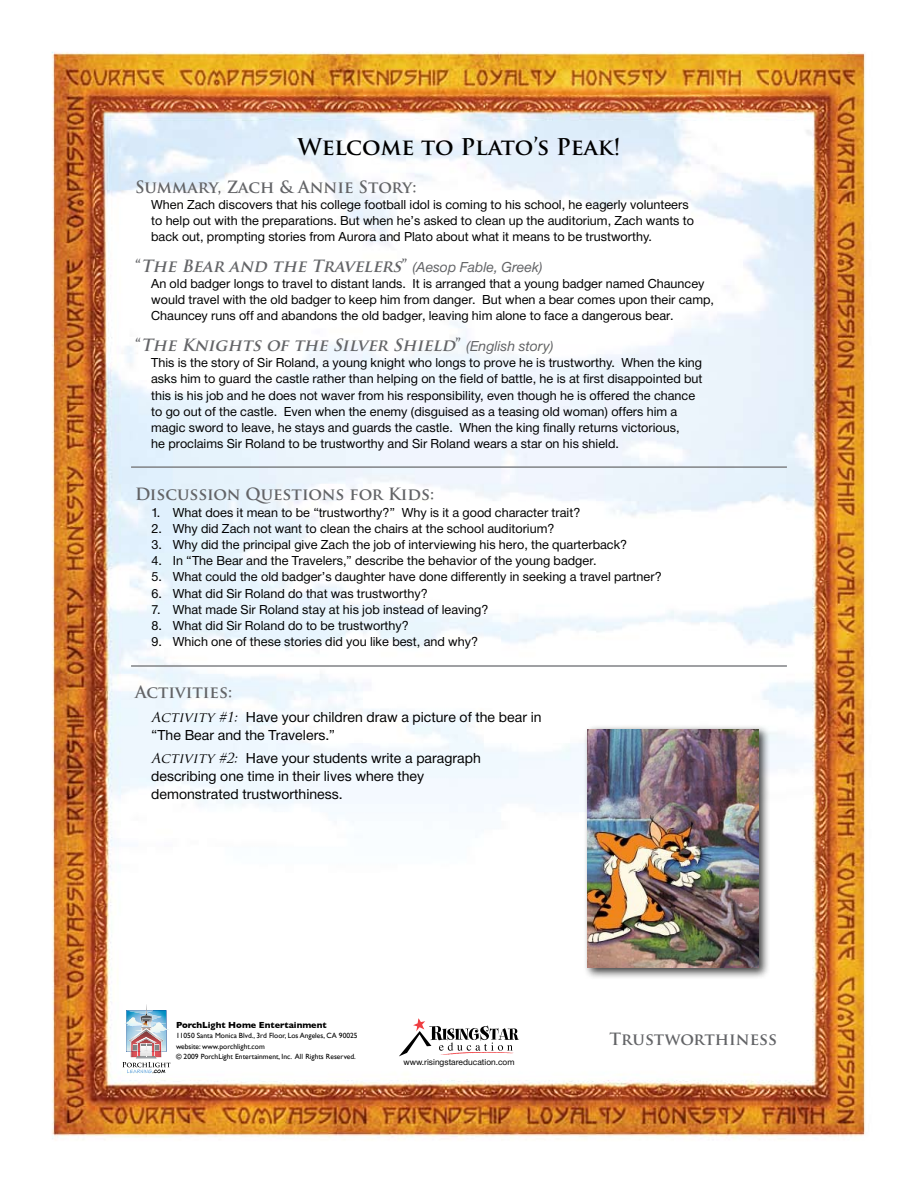
<style>
.page{position:relative;width:918px;height:1188px;background:#fff}
.page>*{position:absolute;margin:0;border:0;box-sizing:border-box;transform-origin:0 0}
.t1{font:700 22.5px "Trajan Pro";color:#000}
.t2{font:italic 700 16.5px "Trajan Pro";color:#636467}
.t3{font:700 16.5px "Trajan Pro";color:#636467}
.t4{font:15px/18px "NH55";color:#000}
.t5{font:13.5px/16.2px "NH55";color:#000}
.t6{font:700 9px "Gill Sans";color:#000}
.t7{font:9px "NH55";color:#000}
.t8{font:7.5px/10.5px "Gill Sans";color:#000}
.s1{font-style:normal}
.s2{font-family:"NH56";font-weight:400;font-style:normal;font-size:15px}
.s3{font-family:"Trajan Pro";font-style:italic;font-size:13.5px}
</style>
<div class="page">
<img style="left:51px;top:51px;width:814px;height:1089px">
<hr style="left:131px;top:466px;width:656px;height:2px;background:#808285">
<hr style="left:131px;top:665px;width:656px;height:2px;background:#808285">
<div style="left:583px;top:724px;width:194px;height:262px;background:#000;opacity:.75"></div>
<img style="left:587px;top:729px;width:171px;height:238px">
<svg style="left:122px;top:1004px;width:49px;height:69px"></svg>
<svg style="left:399px;top:1018px;width:120px;height:38px"></svg>
<h1 class="t1" style="left:297px;top:133px;width:325px">Welcome to Plato’s Peak!</h1>
<p class="t3" style="left:135px;top:176px;width:283px">Summary, Zach &amp; Annie Story:</p>
<p class="t5" style="left:151px;top:197px;width:544px">When Zach discovers that his college football idol is coming to his school, he eagerly volunteers to help out with the preparations. But when he’s asked to clean up the auditorium, Zach wants to back out, prompting stories from Aurora and Plato about what it means to be trustworthy.</p>
<p class="t2" style="left:135px;top:255px;width:409px"><span class="s1">“</span>The Bear and the Travelers<span class="s1">”</span> <span class="s2">(Aesop Fable, Greek)</span></p>
<p class="t5" style="left:151px;top:276px;width:564px">An old badger longs to travel to distant lands. It is arranged that a young badger named Chauncey would travel with the old badger to keep him from danger. But when a bear comes upon their camp,<br>Chauncey runs off and abandons the old badger, leaving him alone to face a dangerous bear.</p>
<p class="t2" style="left:135px;top:335px;width:420px"><span class="s1">“</span> The Knights of the Silver Shield<span class="s1">”</span> <span class="s2">(En g l is h s t o ry)</span></p>
<p class="t5" style="left:151px;top:356px;width:553px">This is the story of Sir Roland, a young knight who longs to prove he is trustworthy. When the king asks him to guard the castle rather than helping on the field of battle, he is at first disappointed but this is his job and he does not waver from his responsibility, even though he is offered the chance to go out of the castle. Even when the enemy (disguised as a teasing old woman) offers him a magic sword to leave, he stays and guards the castle. When the king finally returns victorious,<br>he proclaims Sir Roland to be trustworthy and Sir Roland wears a star on his shield.</p>
<p class="t3" style="left:135px;top:484px;width:301px">Discussion Questions for Kids:</p>
<p class="t5" style="left:151px;top:505px;width:430px">1. What does it mean to be “trustworthy?” Why is it a good character trait?</p>
<p class="t5" style="left:151px;top:521px;width:405px">2. Why did Zach not want to clean the chairs at the school auditorium?</p>
<p class="t5" style="left:151px;top:537px;width:477px">3. Why did the principal give Zach the job of interviewing his hero, the quarterback?</p>
<p class="t5" style="left:151px;top:554px;width:447px">4. In “The Bear and the Travelers,” describe the behavior of the young badger.</p>
<p class="t5" style="left:151px;top:570px;width:512px">5. What could the old badger’s daughter have done differently in seeking a travel partner?</p>
<p class="t5" style="left:151px;top:586px;width:278px">6. What did Sir Roland do that was trustworthy?</p>
<p class="t5" style="left:151px;top:602px;width:339px">7. What made Sir Roland stay at his job instead of leaving?</p>
<p class="t5" style="left:151px;top:618px;width:259px">8. What did Sir Roland do to be trustworthy?</p>
<p class="t5" style="left:151px;top:635px;width:328px">9. Which one of these stories did you like best, and why?</p>
<p class="t3" style="left:135px;top:682px;width:99px">Activities:</p>
<p class="t4" style="left:151px;top:709px;width:392px"><span class="s3">Activity #1:</span> Have your children draw a picture of the bear in “The Bear and the Travelers.”</p>
<p class="t4" style="left:151px;top:750px;width:331px"><span class="s3">Activity #2:</span> Have your students write a paragraph describing one time in their lives where they demonstrated trustworthiness.</p>
<p class="t6" style="left:176px;top:1019px;width:152px">PorchLight Home Entertainment</p>
<p class="t8" style="left:176px;top:1030px;width:183px">11050 Santa Monica Blvd., 3rd Floor, Los Angeles, CA 90025 website: www.porchlight.com<br>© 2009 PorchLight Entertainment, Inc. All Rights Reserved.</p>
<p class="t7" style="left:403px;top:1056px;width:113px">www.risingstareducation.com</p>
<p class="t3" style="left:610px;top:1028px;width:169px">Trustworthiness</p>
</div>
